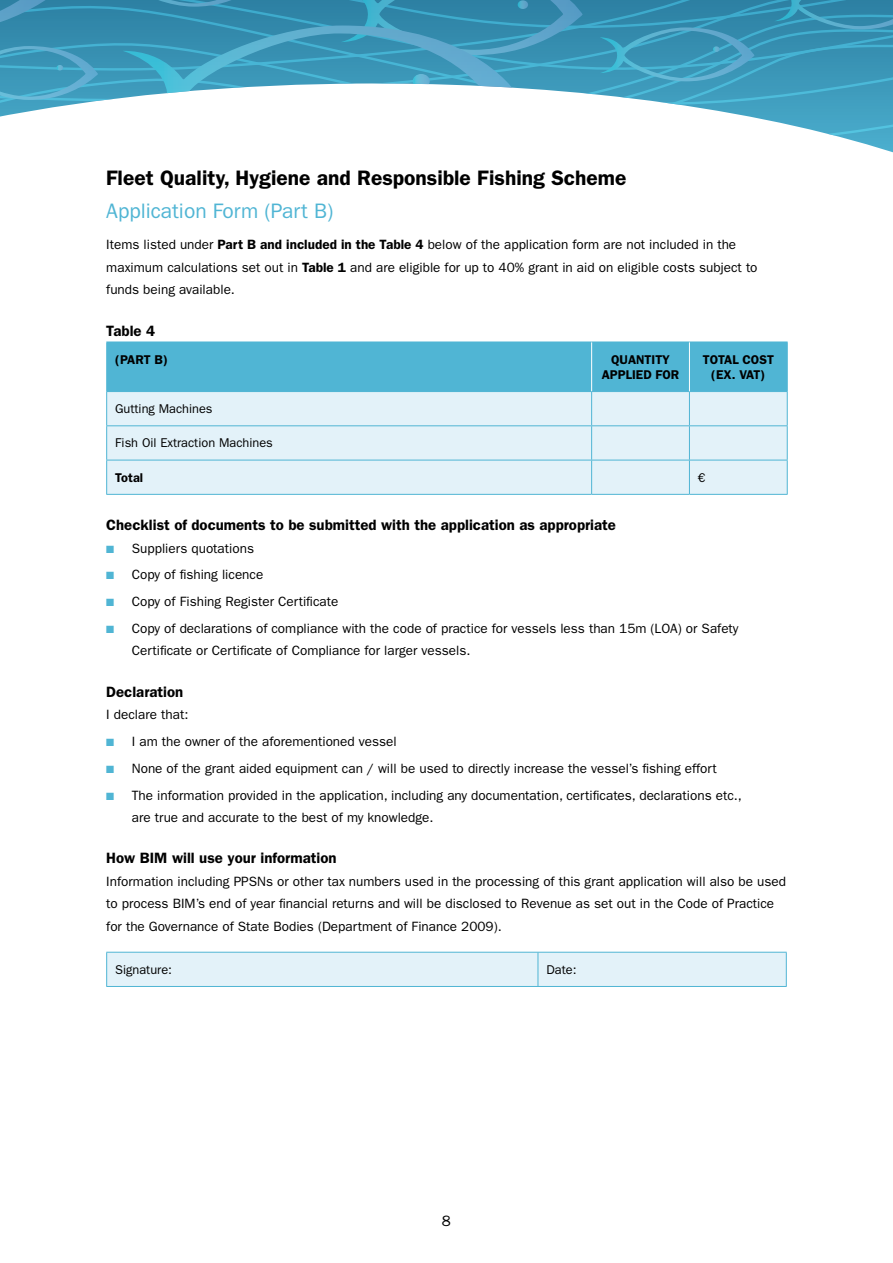
<style>
.page{position:relative;width:893px;height:1263px;background:#fff}
.page>*{position:absolute;margin:0;border:0;box-sizing:border-box;transform-origin:0 0}
.t1{font:600 21px "ITC Franklin Gothic Std";color:#000}
.t2{font:21px "ITC Franklin Gothic Std";color:#50b5d4}
.t3{font:600 15px "ITC Franklin Gothic Std";color:#000}
.t4{font:15px "ITC Franklin Gothic Std";color:#000}
.t5{font:13.5px/22.5px "ITC Franklin Gothic Std";color:#000}
.t6{font:12.75px "ITC Franklin Gothic Std";color:#000}
.t7{font:600 12.75px "ITC Franklin Gothic Std";color:#000}
.t8{font:600 12.75px/15.3px "ITC Franklin Gothic Std";letter-spacing:-.03em;color:#000;text-align:center}
.s1{font-weight:600}
.s2{color:#50b5d4}
</style>
<div class="page">
<svg style="left:858px;top:142px;width:35px;height:11px"></svg>
<svg style="left:0;top:93px;width:893px;height:49px"></svg>
<svg style="left:98px;top:54px;width:795px;height:39px;background:#3f9bbc"></svg>
<svg style="left:0;top:0;width:893px;height:54px;background:#328bae"></svg>
<svg style="left:0;top:0;width:70px;height:35px;background:#388bae"></svg>
<svg style="left:0;top:46px;width:98px;height:54px;background:#449ec0"></svg>
<svg style="left:108px;top:0;width:155px;height:7px"></svg>
<svg style="left:341px;top:0;width:242px;height:56px;background:#378db0"></svg>
<svg style="left:123px;top:26px;width:396px;height:116px"></svg>
<svg style="left:413px;top:74px;width:17px;height:14px"></svg>
<svg style="left:600px;top:27px;width:154px;height:55px;background:#3f9abb"></svg>
<svg style="left:774px;top:0;width:119px;height:30px;background:#358fb1"></svg>
<div style="left:107px;top:342px;width:485px;height:50px;background:#50b5d4"></div>
<div style="left:592px;top:343px;width:195px;height:48px;background:#50b5d4"></div>
<div style="left:107px;top:392px;width:680px;height:102px;background:#e3f2f9"></div>
<hr style="left:106px;top:342px;width:1px;height:49px;background:#50b5d4">
<hr style="left:592px;top:342px;width:97px;height:1px;background:#50b5d4">
<hr style="left:689px;top:342px;width:99px;height:1px;background:#50b5d4">
<hr style="left:787px;top:342px;width:1px;height:49px;background:#50b5d4">
<hr style="left:106px;top:391px;width:486px;height:1px;background:#50b5d4">
<hr style="left:106px;top:392px;width:1px;height:33px;background:#50b5d4">
<hr style="left:592px;top:391px;width:97px;height:1px;background:#50b5d4">
<hr style="left:591px;top:392px;width:1px;height:33px;background:#50b5d4">
<hr style="left:689px;top:391px;width:99px;height:1px;background:#50b5d4">
<hr style="left:689px;top:392px;width:1px;height:33px;background:#50b5d4">
<hr style="left:787px;top:392px;width:1px;height:33px;background:#50b5d4">
<hr style="left:106px;top:425px;width:486px;height:1px;background:#50b5d4">
<hr style="left:106px;top:426px;width:1px;height:34px;background:#50b5d4">
<hr style="left:592px;top:425px;width:97px;height:1px;background:#50b5d4">
<hr style="left:591px;top:426px;width:1px;height:34px;background:#50b5d4">
<hr style="left:689px;top:425px;width:99px;height:1px;background:#50b5d4">
<hr style="left:689px;top:426px;width:1px;height:34px;background:#50b5d4">
<hr style="left:787px;top:426px;width:1px;height:34px;background:#50b5d4">
<hr style="left:106px;top:460px;width:486px;height:1px;background:#50b5d4">
<hr style="left:106px;top:460px;width:1px;height:34px;background:#50b5d4">
<hr style="left:106px;top:494px;width:486px;height:1px;background:#50b5d4">
<hr style="left:592px;top:460px;width:97px;height:1px;background:#50b5d4">
<hr style="left:591px;top:460px;width:1px;height:34px;background:#50b5d4">
<hr style="left:592px;top:494px;width:97px;height:1px;background:#50b5d4">
<hr style="left:689px;top:460px;width:99px;height:1px;background:#50b5d4">
<hr style="left:689px;top:460px;width:1px;height:34px;background:#50b5d4">
<hr style="left:787px;top:460px;width:1px;height:34px;background:#50b5d4">
<hr style="left:689px;top:494px;width:99px;height:1px;background:#50b5d4">
<hr style="left:591px;top:342px;width:1px;height:49px;background:#fff">
<hr style="left:689px;top:342px;width:1px;height:49px;background:#fff">
<div style="left:107px;top:953px;width:679px;height:33px;background:#e3f2f9"></div>
<hr style="left:106px;top:952px;width:432px;height:1px;background:#50b5d4">
<hr style="left:106px;top:952px;width:1px;height:34px;background:#50b5d4">
<hr style="left:106px;top:986px;width:432px;height:1px;background:#50b5d4">
<hr style="left:538px;top:952px;width:249px;height:1px;background:#50b5d4">
<hr style="left:538px;top:952px;width:1px;height:34px;background:#50b5d4">
<hr style="left:786px;top:952px;width:1px;height:34px;background:#50b5d4">
<hr style="left:538px;top:986px;width:249px;height:1px;background:#50b5d4">
<h1 class="t1" style="left:106px;top:165px;width:522px">Fleet Quality, Hygiene and Responsible Fishing Scheme</h1>
<h1 class="t2" style="left:106px;top:199px;width:229px">Application Form (Part B)</h1>
<p class="t5" style="left:106px;top:233px;width:653px">Items listed under <span class="s1">Part B and included in the Table 4</span> below of the application form are not included in the maximum calculations set out in <span class="s1">Table 1</span> and are eligible for up to 40% grant in aid on eligible costs subject to funds being available.</p>
<p class="t3" style="left:106px;top:322px;width:50px">Table 4</p>
<p class="t7" style="left:115px;top:352px;width:54px">(PARt B)</p>
<p class="t7" style="left:611px;top:352px;width:60px">Quantity</p>
<p class="t7" style="left:602px;top:367px;width:9px">App</p>
<p class="t7" style="left:626px;top:367px;width:39px">lied for</p>
<p class="t8" style="left:703px;top:351px;width:73px">Total Cost (ex. Vat)</p>
<p class="t6" style="left:115px;top:401px;width:99px">Gutting Machines</p>
<p class="t6" style="left:115px;top:436px;width:159px">Fish Oil Extraction Machines</p>
<p class="t7" style="left:115px;top:470px;width:30px">Total</p>
<p class="t6" style="left:698px;top:470px;width:9px">€</p>
<p class="t3" style="left:106px;top:516px;width:511px">Checklist of documents to be submitted with the application as appropriate</p>
<p class="t5" style="left:106px;top:537px;width:149px"><span class="s2">■</span> Suppliers quotations</p>
<p class="t5" style="left:106px;top:564px;width:159px"><span class="s2">■</span> Copy of fishing licence</p>
<p class="t5" style="left:106px;top:590px;width:234px"><span class="s2">■</span> Copy of Fishing Register Certificate</p>
<p class="t5" style="left:132px;top:617px;width:608px;text-indent:-26px"><span class="s2">■</span> Copy of declarations of compliance with the code of practice for vessels less than 15m (LOA) or Safety<br>Certificate or Certificate of Compliance for larger vessels.</p>
<p class="t3" style="left:106px;top:683px;width:79px">Declaration</p>
<p class="t5" style="left:106px;top:703px;width:84px">I declare that:</p>
<p class="t5" style="left:106px;top:730px;width:292px"><span class="s2">■</span> I am the owner of the aforementioned vessel</p>
<p class="t5" style="left:106px;top:757px;width:612px"><span class="s2">■</span> None of the grant aided equipment can / will be used to directly increase the vessel’s fishing effort</p>
<p class="t5" style="left:132px;top:784px;width:612px;text-indent:-26px"><span class="s2">■</span> The information provided in the application, including any documentation, certificates, declarations etc., are true and accurate to the best of my knowledge.</p>
<p class="t3" style="left:106px;top:849px;width:232px">How BIM will use your information</p>
<p class="t5" style="left:106px;top:870px;width:681px">Information including PPSNs or other tax numbers used in the processing of this grant application will also be used to process BIM’s end of year financial returns and will be disclosed to Revenue as set out in the Code of Practice for the Governance of State Bodies (Department of Finance 2009).</p>
<p class="t6" style="left:115px;top:962px;width:58px">Signature:</p>
<p class="t6" style="left:546px;top:962px;width:32px">Date:</p>
<p class="t4" style="left:442px;top:1212px;width:10px">8</p>
</div>
